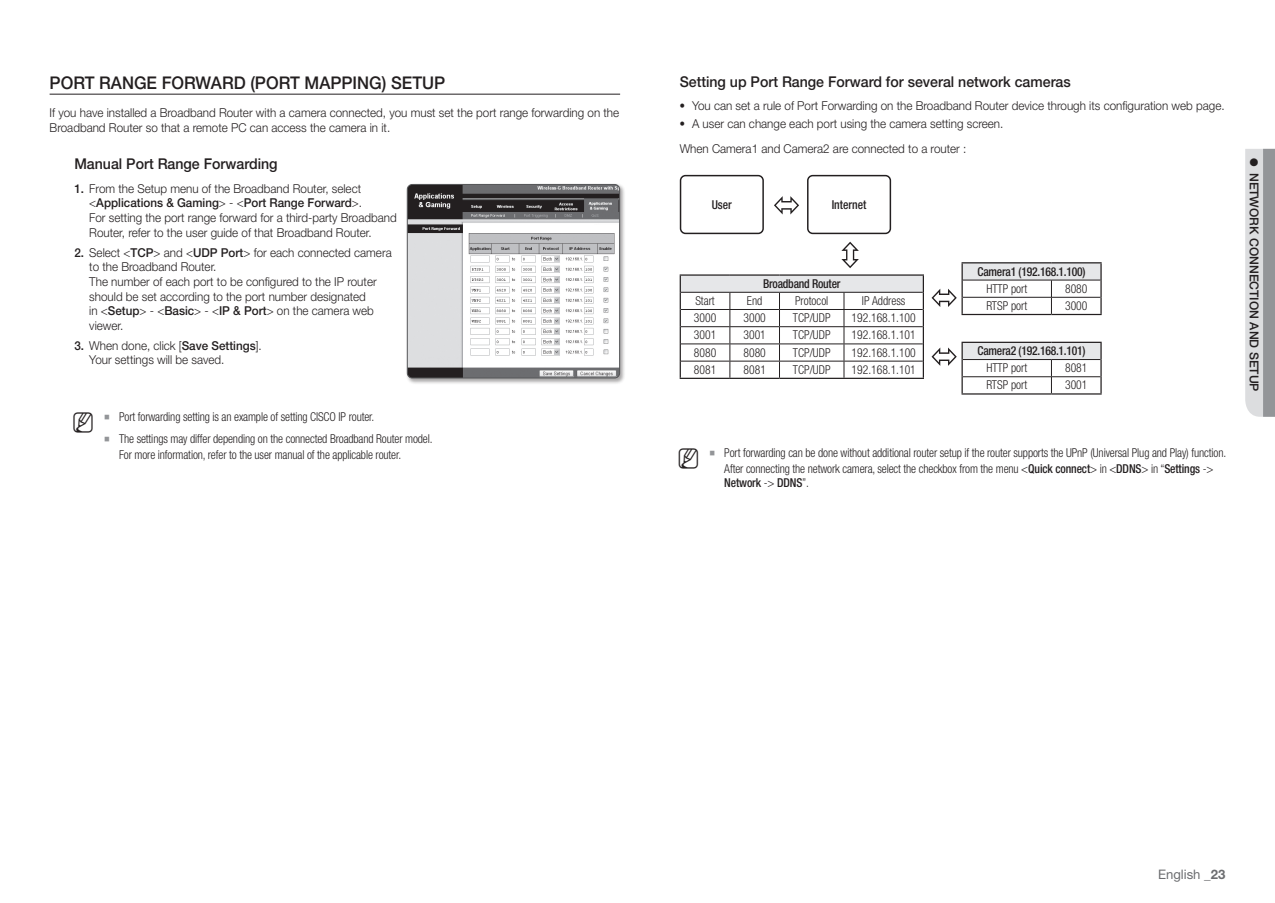
<style>
.page{position:relative;width:1275px;height:903px;background:#fff}
.page>*{position:absolute;margin:0;border:0;box-sizing:border-box;transform-origin:0 0}
.t1{font:500 17.5px "Helvetica Neue LT Std";color:#231f20;scale:.95 1}
.t2{font:500 14.88px "Helvetica Neue LT Std";color:#231f20;scale:.95 1}
.t3{font:13.12px "Helvetica Neue LT Std";color:#6c6d70}
.t4{font:300 12.25px/14.7px "Helvetica Neue LT Std";color:#231f20;scale:.95 1}
.t5{font:300 condensed 12.25px/15px "Helvetica Neue LT Std";letter-spacing:-.01em;color:#231f20;scale:.95 1}
.t6{font:500 condensed 12.25px "Helvetica Neue LT Std";letter-spacing:-.02em;color:#231f20;scale:.95 1}
.t7{font:500 12.25px "Helvetica Neue LT Std";color:#231f20}
.t8{font:500 condensed 12.25px "Helvetica Neue LT Std";color:#231f20;scale:.95 1}
.s1{font-weight:500}
.s2{font-weight:700}
</style>
<div class="page">
<hr style="left:50px;top:94px;width:570px;height:1px;background:#231f20">
<div style="left:406px;top:183px;width:220px;height:201px;background:#231f20;opacity:.4"></div>
<img style="left:407px;top:184px;width:213px;height:194px">
<div style="left:407px;top:184px;width:213px;height:194px;border:1px solid #57585a;border-radius:5px"></div>
<svg style="left:774px;top:196px;width:25px;height:18px"></svg>
<svg style="left:841px;top:242px;width:18px;height:26px"></svg>
<div style="left:680px;top:175px;width:84px;height:59px;border:1px solid #231f20;border-radius:5px"></div>
<div style="left:807px;top:175px;width:84px;height:59px;border:1px solid #231f20;border-radius:5px"></div>
<div style="left:680px;top:275px;width:243px;height:17px;background:#e6e7e9"></div>
<hr style="left:681px;top:292px;width:49px;height:1px;background:#231f20">
<hr style="left:730px;top:292px;width:49px;height:1px;background:#231f20">
<hr style="left:779px;top:292px;width:65px;height:1px;background:#231f20">
<hr style="left:844px;top:292px;width:79px;height:1px;background:#231f20">
<hr style="left:681px;top:309px;width:49px;height:1px;background:#231f20">
<hr style="left:730px;top:309px;width:49px;height:1px;background:#231f20">
<hr style="left:779px;top:309px;width:65px;height:1px;background:#231f20">
<hr style="left:844px;top:309px;width:79px;height:1px;background:#231f20">
<hr style="left:681px;top:326px;width:49px;height:1px;background:#231f20">
<hr style="left:730px;top:326px;width:49px;height:1px;background:#231f20">
<hr style="left:779px;top:326px;width:65px;height:1px;background:#231f20">
<hr style="left:844px;top:326px;width:79px;height:1px;background:#231f20">
<hr style="left:681px;top:343px;width:49px;height:1px;background:#231f20">
<hr style="left:730px;top:343px;width:49px;height:1px;background:#231f20">
<hr style="left:779px;top:343px;width:65px;height:1px;background:#231f20">
<hr style="left:844px;top:343px;width:79px;height:1px;background:#231f20">
<hr style="left:681px;top:361px;width:49px;height:1px;background:#231f20">
<hr style="left:730px;top:361px;width:49px;height:1px;background:#231f20">
<svg style="left:729px;top:293px;width:1px;height:85px"></svg>
<hr style="left:779px;top:361px;width:65px;height:1px;background:#231f20">
<svg style="left:779px;top:293px;width:1px;height:85px"></svg>
<hr style="left:844px;top:361px;width:79px;height:1px;background:#231f20">
<svg style="left:844px;top:293px;width:1px;height:85px"></svg>
<hr style="left:680px;top:274px;width:50px;height:2px;background:#231f20">
<hr style="left:730px;top:274px;width:49px;height:2px;background:#231f20">
<hr style="left:779px;top:274px;width:65px;height:2px;background:#231f20">
<hr style="left:844px;top:274px;width:80px;height:2px;background:#231f20">
<svg style="left:680px;top:276px;width:1px;height:102px"></svg>
<svg style="left:923px;top:276px;width:1px;height:102px"></svg>
<hr style="left:680px;top:378px;width:50px;height:1px;background:#231f20">
<hr style="left:730px;top:378px;width:49px;height:1px;background:#231f20">
<hr style="left:779px;top:378px;width:65px;height:1px;background:#231f20">
<hr style="left:844px;top:378px;width:80px;height:1px;background:#231f20">
<div style="left:962px;top:263px;width:139px;height:17px;background:#e6e7e9"></div>
<hr style="left:961px;top:262px;width:90px;height:1px;background:#231f20">
<hr style="left:1051px;top:262px;width:51px;height:1px;background:#231f20">
<svg style="left:931px;top:263px;width:32px;height:51px"></svg>
<svg style="left:1100px;top:263px;width:2px;height:51px"></svg>
<hr style="left:961px;top:314px;width:90px;height:1px;background:#231f20">
<hr style="left:1051px;top:314px;width:51px;height:1px;background:#231f20">
<hr style="left:963px;top:280px;width:88px;height:1px;background:#231f20">
<hr style="left:1051px;top:280px;width:49px;height:1px;background:#231f20">
<hr style="left:963px;top:297px;width:88px;height:1px;background:#231f20">
<hr style="left:1051px;top:297px;width:49px;height:1px;background:#231f20">
<svg style="left:1051px;top:280px;width:1px;height:34px"></svg>
<div style="left:962px;top:342px;width:139px;height:17px;background:#e6e7e9"></div>
<hr style="left:963px;top:359px;width:88px;height:1px;background:#231f20">
<hr style="left:1051px;top:359px;width:49px;height:1px;background:#231f20">
<hr style="left:963px;top:376px;width:88px;height:1px;background:#231f20">
<hr style="left:1051px;top:376px;width:49px;height:1px;background:#231f20">
<svg style="left:1051px;top:360px;width:1px;height:33px"></svg>
<hr style="left:961px;top:342px;width:90px;height:1px;background:#231f20">
<hr style="left:1051px;top:342px;width:51px;height:1px;background:#231f20">
<svg style="left:931px;top:343px;width:32px;height:50px"></svg>
<svg style="left:1100px;top:343px;width:2px;height:50px"></svg>
<hr style="left:961px;top:393px;width:90px;height:2px;background:#231f20">
<hr style="left:1051px;top:393px;width:51px;height:2px;background:#231f20">
<svg style="left:1245px;top:149px;width:30px;height:268px;background:#bfc1c3"></svg>
<h1 class="t1" style="left:50px;top:72px;width:418px">PORT RANGE FORWARD (PORT MAPPING) SETUP</h1>
<p class="t4" style="left:50px;top:105px;width:601px">If you have installed a Broadband Router with a camera connected, you must set the port range forwarding on the<br>Broadband Router so that a remote PC can access the camera in it.</p>
<p class="t2" style="left:74px;top:155px;width:215px">Manual Port Range Forwarding</p>
<p class="t4" style="left:89px;top:181px;width:325px;text-indent:-15px"><span class="s1">1.</span> From the Setup menu of the Broadband Router, select &lt;<span class="s1">Applications &amp; Gaming</span>&gt; - &lt;<span class="s1">Port Range Forward</span>&gt;.<br>For setting the port range forward for a third-party Broadband Router, refer to the user guide of that Broadband Router.</p>
<p class="t4" style="left:89px;top:244px;width:320px;text-indent:-15px"><span class="s1">2.</span> Select &lt;<span class="s1">TCP</span>&gt; and &lt;<span class="s1">UDP Port</span>&gt; for each connected camera to the Broadband Router.<br>The number of each port to be configured to the IP router should be set according to the port number designated<br>in &lt;<span class="s1">Setup</span>&gt; - &lt;<span class="s1">Basic</span>&gt; - &lt;<span class="s1">IP &amp; Port</span>&gt; on the camera web viewer.</p>
<p class="t4" style="left:89px;top:338px;width:183px;text-indent:-15px"><span class="s1">3.</span> When done, click [<span class="s1">Save Settings</span>].<br>Your settings will be saved.</p>
<p class="t5" style="left:119px;top:406px;width:331px;line-height:22.2px">Port forwarding setting is an example of setting CISCO IP router.<br>The settings may differ depending on the connected Broadband Router model.</p>
<p class="t5" style="left:119px;top:447px;width:298px">For more information, refer to the user manual of the applicable router.</p>
<p class="t2" style="left:680px;top:73px;width:413px">Setting up Port Range Forward for several network cameras</p>
<p class="t4" style="left:692px;top:96px;width:562px;line-height:18.4px">You can set a rule of Port Forwarding on the Broadband Router device through its configuration web page.<br>A user can change each port using the camera setting screen.</p>
<p class="t4" style="left:680px;top:141px;width:303px">When Camera1 and Camera2 are connected to a router :</p>
<p class="t6" style="left:712px;top:197px;width:23px">User</p>
<p class="t8" style="left:832px;top:197px;width:38px">Internet</p>
<p class="t6" style="left:763px;top:276px;width:83px">Broadband Router</p>
<p class="t5" style="left:695px;top:293px;width:22px">Start</p>
<p class="t5" style="left:747px;top:293px;width:18px">End</p>
<p class="t5" style="left:795px;top:293px;width:37px">Protocol</p>
<p class="t5" style="left:862px;top:293px;width:47px">IP Address</p>
<p class="t5" style="left:694px;top:310px;width:25px">3000</p>
<p class="t5" style="left:743px;top:310px;width:25px">3000</p>
<p class="t5" style="left:793px;top:310px;width:41px">TCP/UDP</p>
<p class="t5" style="left:852px;top:310px;width:69px">192.168.1.100</p>
<p class="t5" style="left:694px;top:327px;width:25px">3001</p>
<p class="t5" style="left:743px;top:327px;width:25px">3001</p>
<p class="t5" style="left:793px;top:327px;width:41px">TCP/UDP</p>
<p class="t5" style="left:852px;top:327px;width:69px">192.168.1.101</p>
<p class="t5" style="left:694px;top:345px;width:25px">8080</p>
<p class="t5" style="left:743px;top:345px;width:25px">8080</p>
<p class="t5" style="left:793px;top:345px;width:41px">TCP/UDP</p>
<p class="t5" style="left:852px;top:345px;width:69px">192.168.1.100</p>
<p class="t5" style="left:694px;top:362px;width:25px">8081</p>
<p class="t5" style="left:744px;top:362px;width:25px">8081</p>
<p class="t5" style="left:793px;top:362px;width:41px">TCP/UDP</p>
<p class="t5" style="left:852px;top:362px;width:69px">192.168.1.101</p>
<p class="t6" style="left:978px;top:264px;width:115px">Camera1 (192.168.1.100)</p>
<p class="t5" style="left:986px;top:281px;width:45px">HTTP port</p>
<p class="t5" style="left:1065px;top:281px;width:25px">8080</p>
<p class="t5" style="left:986px;top:298px;width:45px">RTSP port</p>
<p class="t5" style="left:1065px;top:298px;width:25px">3000</p>
<p class="t6" style="left:978px;top:343px;width:115px">Camera2 (192.168.1.101)</p>
<p class="t5" style="left:986px;top:360px;width:45px">HTTP port</p>
<p class="t5" style="left:1065px;top:360px;width:25px">8081</p>
<p class="t5" style="left:986px;top:377px;width:45px">RTSP port</p>
<p class="t5" style="left:1065px;top:377px;width:25px">3001</p>
<p class="t5" style="left:724px;top:445px;width:530px">Port forwarding can be done without additional router setup if the router supports the UPnP (Universal Plug and Play) function.<br>After connecting the network camera, select the checkbox from the menu &lt;<span class="s1">Quick connect</span>&gt; in &lt;<span class="s1">DDNS</span>&gt; in “<span class="s1">Settings</span> -&gt;<br><span class="s1">Network</span> -&gt; <span class="s1">DDNS</span>”.</p>
<p class="t7" style="left:1261px;top:173px;width:220px;rotate:90deg">NETWORK CONNECTION AND SETUP</p>
<p class="t3" style="left:1158px;top:867px;width:69px">English _<span class="s2">23</span></p>
</div>
